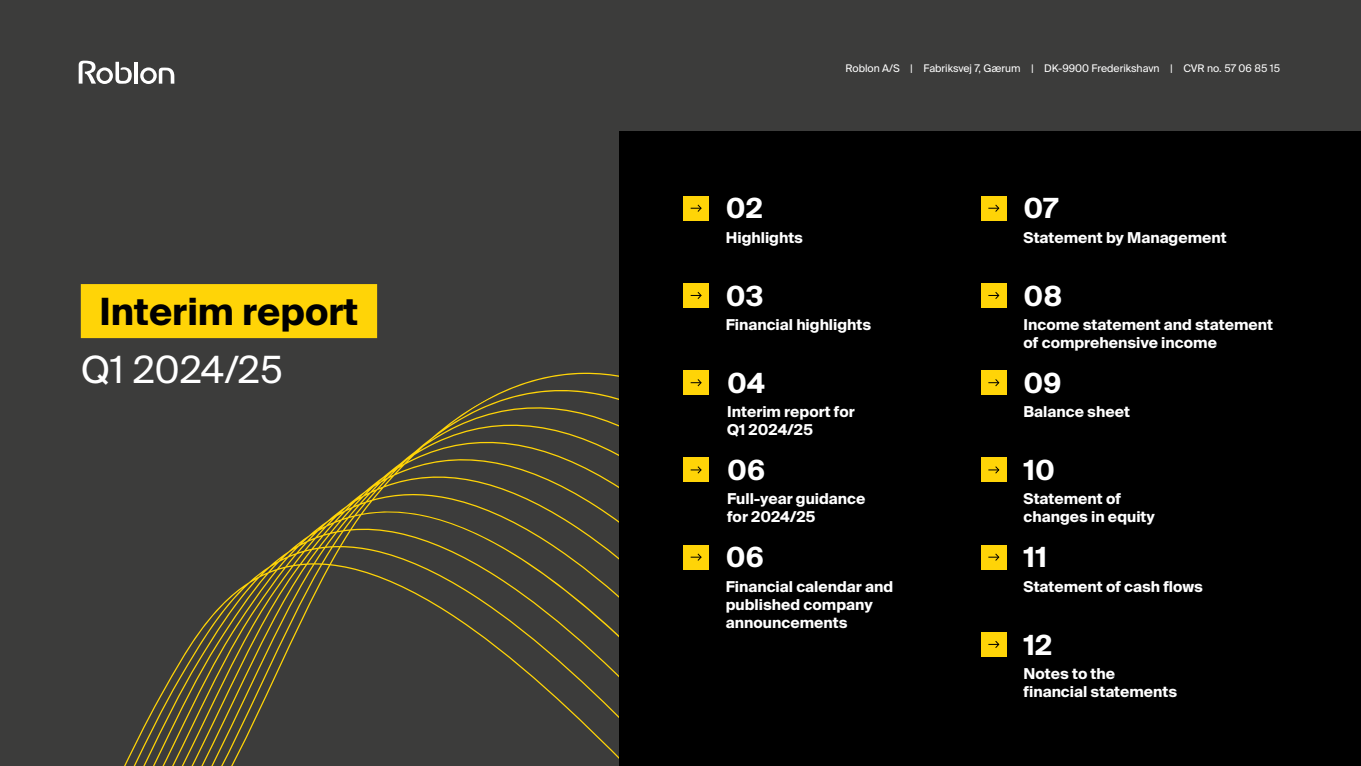
<style>
.page{position:relative;width:1361px;height:766px;background:#fff}
.page>*{position:absolute;margin:0;border:0;box-sizing:border-box;transform-origin:0 0}
.t1{font:700 37.5px "Suisse Intl";color:#000}
.t2{font:37.5px "Suisse Intl";color:#fff}
.t3{font:700 27.75px "Suisse Intl";color:#fff}
.t4{font:700 15px/18px "Suisse Intl";color:#fff}
.t5{font:10.5px "Suisse Intl";color:#fff}
</style>
<div class="page">
<div style="left:0;top:0;width:1361px;height:765px;background:#3c3c3b"></div>
<svg style="left:124px;top:372px;width:495px;height:393px"></svg>
<hr style="left:134px;top:62px;width:4px;height:22px;background:#fff">
<svg style="left:79px;top:61px;width:53px;height:23px"></svg>
<svg style="left:140px;top:67px;width:34px;height:17px"></svg>
<div style="left:619px;top:132px;width:742px;height:633px;background:#000"></div>
<div style="left:981px;top:283px;width:25px;height:25px;background:#ffd407"></div>
<svg style="left:988px;top:292px;width:11px;height:7px"></svg>
<div style="left:981px;top:631px;width:25px;height:25px;background:#ffd407"></div>
<svg style="left:988px;top:641px;width:11px;height:7px"></svg>
<div style="left:683px;top:370px;width:26px;height:25px;background:#ffd407"></div>
<svg style="left:690px;top:379px;width:12px;height:8px"></svg>
<div style="left:981px;top:370px;width:25px;height:25px;background:#ffd407"></div>
<svg style="left:988px;top:379px;width:11px;height:8px"></svg>
<div style="left:683px;top:457px;width:26px;height:25px;background:#ffd407"></div>
<svg style="left:690px;top:466px;width:12px;height:8px"></svg>
<div style="left:683px;top:544px;width:26px;height:25px;background:#ffd407"></div>
<svg style="left:690px;top:553px;width:12px;height:8px"></svg>
<div style="left:683px;top:196px;width:26px;height:25px;background:#ffd407"></div>
<svg style="left:690px;top:204px;width:12px;height:8px"></svg>
<div style="left:981px;top:457px;width:25px;height:25px;background:#ffd407"></div>
<svg style="left:988px;top:466px;width:11px;height:8px"></svg>
<div style="left:981px;top:196px;width:25px;height:25px;background:#ffd407"></div>
<svg style="left:988px;top:204px;width:11px;height:8px"></svg>
<div style="left:683px;top:283px;width:26px;height:25px;background:#ffd407"></div>
<svg style="left:690px;top:292px;width:12px;height:7px"></svg>
<div style="left:981px;top:544px;width:25px;height:25px;background:#ffd407"></div>
<svg style="left:988px;top:553px;width:11px;height:8px"></svg>
<div style="left:81px;top:284px;width:296px;height:54px;background:#ffd407"></div>
<h1 class="t1" style="left:100px;top:289px;width:260px">Interim report</h1>
<h1 class="t2" style="left:81px;top:348px;width:203px">Q1 2024/25</h1>
<p class="t5" style="left:845px;top:62px;width:436px">Roblon A/S | Fabriksvej 7, Gærum | DK-9900 Frederikshavn | CVR no. 57 06 85 15</p>
<h2 class="t3" style="left:726px;top:192px;width:38px">02</h2>
<p class="t4" style="left:726px;top:228px;width:79px">Highlights</p>
<h2 class="t3" style="left:1023px;top:192px;width:36px">07</h2>
<p class="t4" style="left:1023px;top:228px;width:205px">Statement by Management</p>
<h2 class="t3" style="left:726px;top:279px;width:39px">03</h2>
<p class="t4" style="left:726px;top:315px;width:147px">Financial highlights</p>
<h2 class="t3" style="left:727px;top:367px;width:39px">04</h2>
<p class="t4" style="left:727px;top:403px;width:129px">Interim report for<br>Q1 2024/25</p>
<h2 class="t3" style="left:727px;top:454px;width:40px">06</h2>
<p class="t4" style="left:727px;top:490px;width:140px">Full-year guidance for 2024/25</p>
<h2 class="t3" style="left:726px;top:541px;width:40px">06</h2>
<p class="t4" style="left:726px;top:577px;width:169px">Financial calendar and published company announcements</p>
<h2 class="t3" style="left:1023px;top:279px;width:40px">08</h2>
<p class="t4" style="left:1023px;top:315px;width:251px">Income statement and statement of comprehensive income</p>
<h2 class="t3" style="left:1023px;top:367px;width:39px">09</h2>
<p class="t4" style="left:1023px;top:403px;width:108px">Balance sheet</p>
<h2 class="t3" style="left:1023px;top:454px;width:33px">10</h2>
<p class="t4" style="left:1023px;top:490px;width:133px">Statement of changes in equity</p>
<h2 class="t3" style="left:1023px;top:541px;width:25px">11</h2>
<p class="t4" style="left:1023px;top:577px;width:181px">Statement of cash flows</p>
<h2 class="t3" style="left:1023px;top:628px;width:30px">12</h2>
<p class="t4" style="left:1023px;top:664px;width:155px">Notes to the financial statements</p>
</div>
